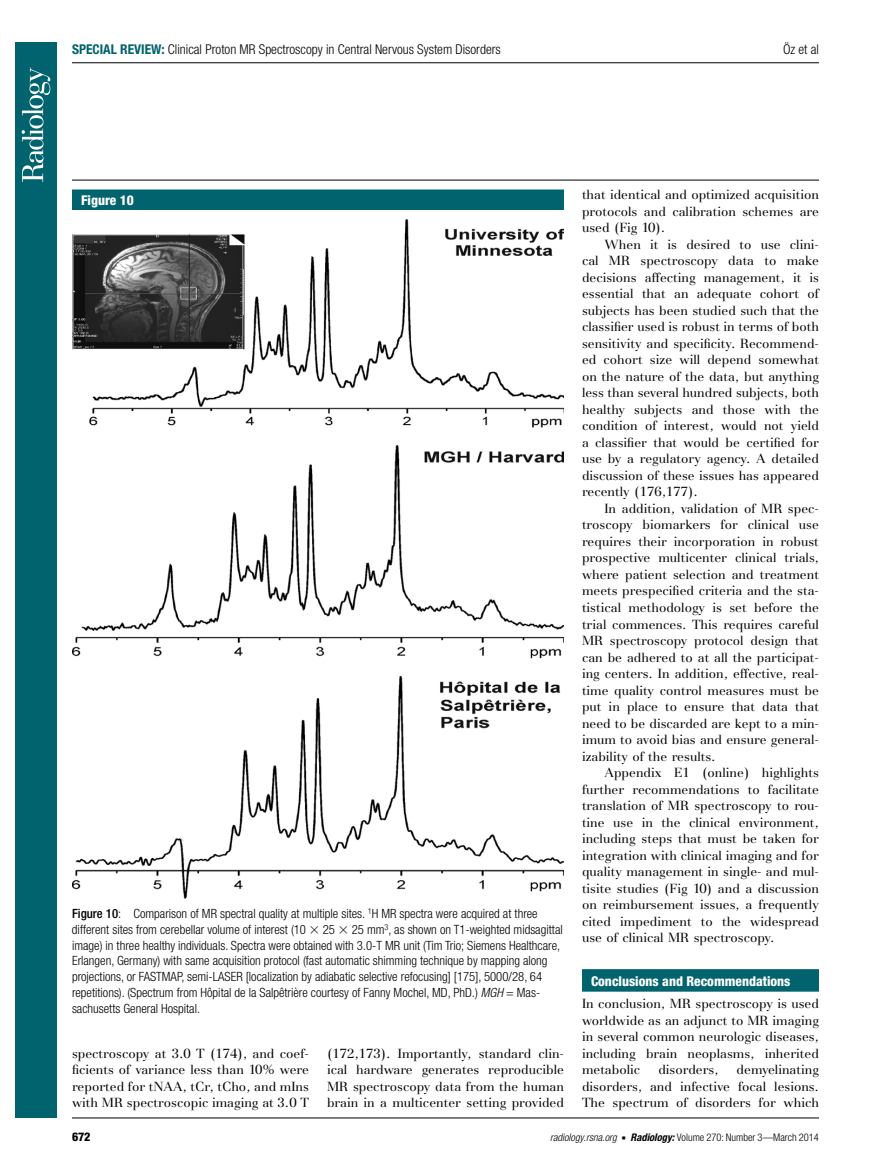
<style>
.page{position:relative;width:891px;height:1175px;background:#fff}
.page>*{position:absolute;margin:0;border:0;box-sizing:border-box;transform-origin:0 0}
.t1{font:300 condensed 13.5px "Helvetica Neue";color:#000}
.t2{font:800 condensed 13.5px "Helvetica Neue";color:#fff}
.t3{font:13.2px/16.5px "AT Basilia";color:#000;text-align:justify}
.t4{font:300 condensed 12.75px/15.8px "Helvetica Neue";color:#000}
.t5{font:800 condensed 12px "Helvetica Neue";color:#000}
.t6{font:300 condensed 10.5px "Helvetica Neue";color:#000}
.s1{font-weight:700;color:#00636d}
.s2{font-weight:500}
.s3{font-family:"Universal Greekwith Math Pi";font-weight:400;font-stretch:normal}
.s4{font-style:italic}
.s5{font-family:"Universal Newswith Comm Pi";font-weight:400;font-stretch:normal;font-size:6px}
.s6{font-weight:700;font-style:italic}
</style>
<div class="page">
<hr style="left:72px;top:180px;width:747px;height:1px;background:#000">
<hr style="left:72px;top:1117px;width:747px;height:1px;background:#000">
<hr style="left:72px;top:62px;width:747px;height:1px;background:#000">
<div style="left:582px;top:969px;width:237px;height:22px;background:#00636d"></div>
<div style="left:72px;top:189px;width:492px;height:21px;background:#00636d"></div>
<img style="left:72px;top:219px;width:492px;height:680px">
<div style="left:15px;top:42px;width:42px;height:1075px;background:#00636d"></div>
<svg style="left:22px;top:68px;width:28px;height:114px"></svg>
<p class="t1" style="left:72px;top:41px;width:430px"><span class="s1">SPECIAL REVIEW:</span> Clinical Proton MR Spectroscopy in Central Nervous System Disorders</p>
<p class="t1" style="left:783px;top:41px;width:37px">Öz et al</p>
<p class="t2" style="left:81px;top:191px;width:54px">Figure 10</p>
<p class="t4" style="left:72px;top:905px;width:492px"><span class="s2">Figure 10</span>: Comparison of MR spectral quality at multiple sites. <sup>1</sup>H MR spectra were acquired at three different sites from cerebellar volume of interest (10 <span class="s3">3</span> 25 <span class="s3">3</span> 25 mm<sup>3</sup>, as shown on T1-weighted midsagittal image) in three healthy individuals. Spectra were obtained with 3.0-T MR unit (Tim Trio; Siemens Healthcare, Erlangen, Germany) with same acquisition protocol (fast automatic shimming technique by mapping along projections, or FASTMAP, semi-LASER [localization by adiabatic selective refocusing] [175], 5000/28, 64 repetitions). (Spectrum from Hôpital de la Salpêtrière courtesy of Fanny Mochel, MD, PhD.) <span class="s4">MGH</span> = Mas&shy;sachusetts General Hospital.</p>
<p class="t3" style="left:72px;top:1044px;width:239px">spectroscopy at 3.0 T (174), and coef&shy;ficients of variance less than 10% were reported for tNAA, tCr, tCho, and mIns with MR spectroscopic imaging at 3.0 T</p>
<p class="t3" style="left:327px;top:1044px;width:239px">(172,173). Importantly, standard clin&shy;ical hardware generates reproducible MR spectroscopy data from the human brain in a multicenter setting provided</p>
<p class="t3" style="left:582px;top:187px;width:239px">that identical and optimized acquisition protocols and calibration schemes are used (Fig 10).</p>
<p class="t3" style="left:582px;top:236px;width:239px;text-indent:23px">When it is desired to use clini&shy;cal MR spectroscopy data to make decisions affecting management, it is essential that an adequate cohort of subjects has been studied such that the classifier used is robust in terms of both sensitivity and specificity. Recommend&shy;ed cohort size will depend somewhat on the nature of the data, but anything less than several hundred subjects, both healthy subjects and those with the condition of interest, would not yield a classifier that would be certified for use by a regulatory agency. A detailed discussion of these issues has appeared recently (176,177).</p>
<p class="t3" style="left:582px;top:500px;width:239px;text-indent:23px">In addition, validation of MR spec&shy;troscopy biomarkers for clinical use requires their incorporation in robust prospective multicenter clinical trials, where patient selection and treatment meets prespecified criteria and the sta&shy;tistical methodology is set before the trial commences. This requires careful MR spectroscopy protocol design that can be adhered to at all the participat&shy;ing centers. In addition, effective, real&shy;time quality control measures must be put in place to ensure that data that need to be discarded are kept to a min&shy;imum to avoid bias and ensure general&shy;izability of the results.</p>
<p class="t3" style="left:582px;top:764px;width:239px;text-indent:23px">Appendix E1 (online) highlights further recommendations to facilitate translation of MR spectroscopy to rou&shy;tine use in the clinical environment, including steps that must be taken for integration with clinical imaging and for quality management in single- and mul&shy;tisite studies (Fig 10) and a discussion on reimbursement issues, a frequently cited impediment to the widespread use of clinical MR spectroscopy.</p>
<p class="t2" style="left:591px;top:972px;width:201px">Conclusions and Recommendations</p>
<p class="t3" style="left:582px;top:995px;width:239px">In conclusion, MR spectroscopy is used worldwide as an adjunct to MR imaging in several common neurologic diseases, including brain neoplasms, inherited metabolic</p>
<p class="t3" style="left:582px;top:1061px;width:239px;text-indent:155px">demyelinating disorders, and infective focal lesions.<br>The spectrum of disorders for which</p>
<p class="t3" style="left:658px;top:1061px;width:62px">disorders,</p>
<p class="t5" style="left:72px;top:1128px;width:20px">672</p>
<p class="t6" style="left:550px;top:1130px;width:270px"><span class="s4">radiology.rsna.org</span> <span class="s5">n</span> <span class="s6">Radiology:</span> Volume 270: Number 3—March 2014</p>
</div>
